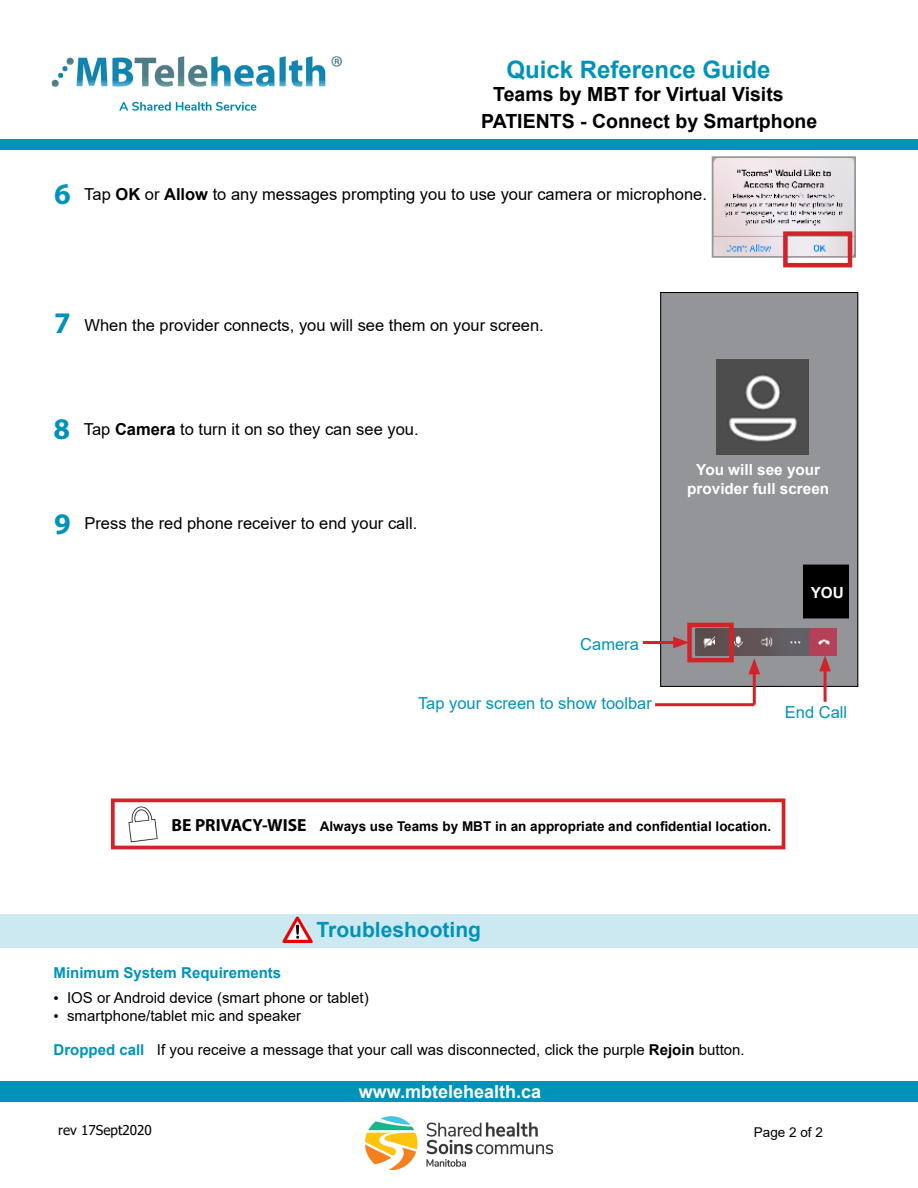
<style>
.page{position:relative;width:918px;height:1188px;background:#fff}
.page>*{position:absolute;margin:0;border:0;box-sizing:border-box;transform-origin:0 0}
.t1{font:700 30px "Myriad Pro";color:#0093b9}
.t2{font:700 24px "Arial";color:#0093b9}
.t3{font:700 21px "Arial";color:#0093b9}
.t4{font:700 19.5px/27px "Arial";color:#000}
.t5{font:700 18px "Arial";color:#fff}
.t6{font:700 17.55px "Myriad Pro";color:#000}
.t7{font:16.5px "Arial";color:#000}
.t8{font:16.5px "Arial";color:#0093b9}
.t9{font:700 15.3px/18.3px "Arial";color:#fff;text-align:center}
.t10{font:15px "Arial";color:#000}
.t11{font:700 15px "Arial";color:#0093b9}
.t12{font:700 13.5px "Arial";color:#000}
.t13{font:13.5px "Tahoma";color:#000}
.t14{font:13.5px "Arial";color:#000}
.s1{font-weight:700}
.s2{font-family:"Times New Roman"}
.s3{font-weight:700;color:#0093b9}
</style>
<div class="page">
<div style="left:0;top:139px;width:918px;height:11px;background:#0093b9"></div>
<div style="left:0;top:1082px;width:918px;height:20px;background:#0093b9"></div>
<img style="left:365px;top:1117px;width:188px;height:52px">
<img style="left:119px;top:101px;width:138px;height:10px">
<img style="left:51px;top:56px;width:291px;height:31px">
<div style="left:661px;top:293px;width:197px;height:393px;background:#939598"></div>
<div style="left:660px;top:292px;width:198px;height:395px;border:1px solid #000"></div>
<div style="left:804px;top:565px;width:44px;height:53px;background:#000"></div>
<div style="left:803px;top:565px;width:46px;height:53px;border:2px solid #000"></div>
<img style="left:695px;top:629px;width:141px;height:27px">
<img style="left:716px;top:359px;width:92px;height:96px">
<div style="left:687px;top:623px;width:47px;height:39px;border:4px solid #d2232a"></div>
<hr style="left:643px;top:641px;width:36px;height:3px;background:#d2232a">
<svg style="left:673px;top:637px;width:16px;height:11px"></svg>
<hr style="left:824px;top:666px;width:3px;height:36px;background:#d2232a">
<svg style="left:819px;top:655px;width:12px;height:16px"></svg>
<hr style="left:753px;top:669px;width:3px;height:36px;background:#d2232a">
<svg style="left:748px;top:658px;width:12px;height:16px"></svg>
<hr style="left:655px;top:703px;width:99px;height:3px;background:#d2232a">
<img style="left:715px;top:159px;width:138px;height:96px">
<div style="left:712px;top:156px;width:144px;height:102px;border:2px solid #939598"></div>
<div style="left:783px;top:231px;width:69px;height:36px;border:4px solid #d2232a"></div>
<div style="left:111px;top:798px;width:674px;height:51px;border:4px solid #d2232a"></div>
<img style="left:116px;top:798px;width:53px;height:52px">
<div style="left:0;top:915px;width:918px;height:33px;background:#cce9f1"></div>
<img style="left:282px;top:917px;width:30px;height:25px">
<h2 class="t2" style="left:506px;top:53px;width:266px">Quick Reference Guide</h2>
<p class="t4" style="left:481px;top:81px;width:338px;text-indent:12px">Teams by MBT for Virtual Visits<br>PATIENTS - Connect by Smartphone</p>
<p class="t1" style="left:54px;top:174px;width:18px">6</p>
<p class="t7" style="left:84px;top:183px;width:624px">Tap <span class="s1">OK</span> or <span class="s1">Allow</span> to any messages prompting you to use your camera or microphone.</p>
<p class="t1" style="left:54px;top:303px;width:18px">7</p>
<p class="t7" style="left:84px;top:314px;width:461px">When the provider connects, you will see them on your screen.</p>
<p class="t1" style="left:54px;top:409px;width:18px">8</p>
<p class="t7" style="left:84px;top:418px;width:336px">Tap <span class="s1">Camera</span> to turn it on so they can see you.</p>
<p class="t1" style="left:54px;top:504px;width:18px">9</p>
<p class="t7" style="left:84px;top:511px;width:334px">Press the red phone receiver to end your call.</p>
<p class="t8" style="left:580px;top:633px;width:60px">Camera</p>
<p class="t8" style="left:418px;top:691px;width:235px">Tap your screen to show toolbar</p>
<p class="t9" style="left:687px;top:461px;width:143px">You will see your provider full screen</p>
<p class="t9" style="left:811px;top:584px;width:35px">YOU</p>
<p class="t8" style="left:785px;top:701px;width:64px">End Call</p>
<p class="t6" style="left:172px;top:814px;width:137px">BE PRIVACY-WISE</p>
<p class="t12" style="left:320px;top:817px;width:453px">Always use Teams by MBT in an appropriate and confidential location.</p>
<p class="t3" style="left:317px;top:915px;width:166px">Troubleshooting</p>
<p class="t11" style="left:54px;top:963px;width:229px">Minimum System Requirements</p>
<p class="t10" style="left:54px;top:987px;width:317px"><span class="s2">•</span> IOS or Android device (smart phone or tablet)</p>
<p class="t10" style="left:54px;top:1005px;width:249px"><span class="s2">•</span> smartphone/tablet mic and speaker</p>
<p class="t10" style="left:54px;top:1039px;width:693px"><span class="s3">Dropped call</span> If you receive a message that your call was disconnected, click the purple <span class="s1">Rejoin</span> button.</p>
<p class="t13" style="left:58px;top:1121px;width:95px">rev 17Sept2020</p>
<p class="t5" style="left:359px;top:1079px;width:184px">www.mbtelehealth.ca</p>
<p class="t14" style="left:754px;top:1123px;width:71px">Page 2 of 2</p>
</div>
